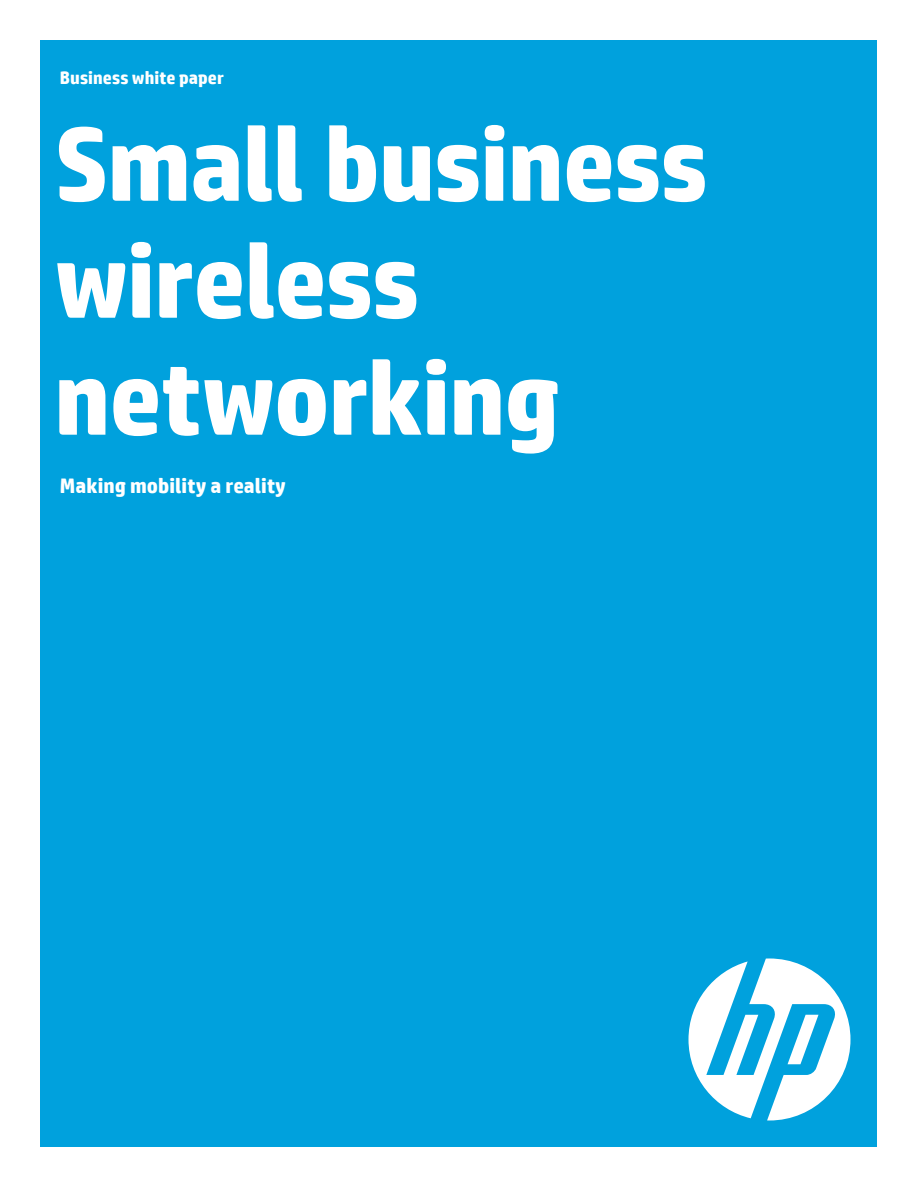
<style>
.page{position:relative;width:918px;height:1188px;background:#fff}
.page>*{position:absolute;margin:0;border:0;box-sizing:border-box;transform-origin:0 0}
.t1{font:700 105px/117px "HP Simplified";letter-spacing:-.015em;color:#fff}
.t2{font:700 21px "HP Simplified";letter-spacing:.005em;color:#fff}
.t3{font:700 18px "HP Simplified";letter-spacing:.005em;color:#fff}
</style>
<div class="page">
<div style="left:40px;top:40px;width:838px;height:1108px;background:#00a1dd"></div>
<svg style="left:688px;top:958px;width:162px;height:162px"></svg>
<p class="t3" style="left:60px;top:66px;width:165px">Business white paper</p>
<p class="t1" style="left:54px;top:106px;width:655px">Small business wireless networking</p>
<p class="t2" style="left:60px;top:471px;width:228px">Making mobility a reality</p>
</div>
